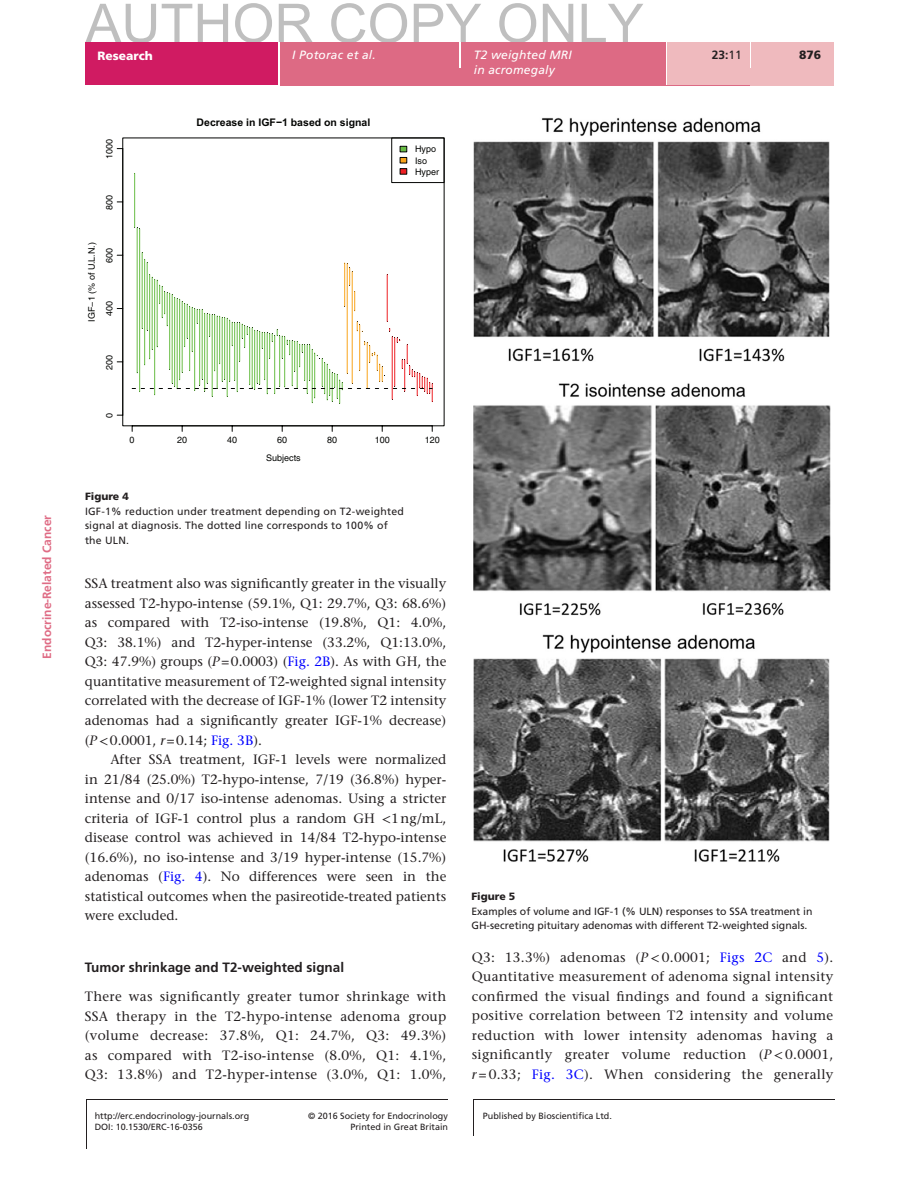
<style>
.page{position:relative;width:919px;height:1187px;background:#fff}
.page>*{position:absolute;margin:0;border:0;box-sizing:border-box;transform-origin:0 0}
.t1{font:54px "Arial";color:#bfbfbf}
.TXT{font:500 13.5px/19.5px "Stone Serif Std";letter-spacing:.02em;color:#231f20;text-align:justify}
.TXI{font:500 13.5px/19.5px "Stone Serif Std";color:#231f20;text-align:justify}
.t2{font:700 13.5px "Frutiger LT Std";color:#231f20}
.t3{font:italic 12px "Frutiger LT Std";letter-spacing:.015em;color:#fff}
.t4{font:700 12px "Frutiger LT Std";color:#df6c85}
.t5{font:900 12px "Frutiger LT Std";color:#fff}
.t6{font:700 12px "Frutiger LT Std";color:#231f20}
.t7{font:900 12px "Frutiger LT Std";color:#231f20}
.FC{font:10.5px/14.7px "Frutiger LT Std";color:#231f20}
.FC-2{font:10.5px/14.7px "Frutiger LT Std";letter-spacing:.02em;color:#231f20}
.t8{font:700 10.5px "Arial";color:#040503}
.FC_head{font:900 10.5px "Frutiger LT Std";color:#231f20}
.t9{font:9px/11.4px "Frutiger LT Std";color:#231f20;text-align:right}
.t10{font:9px/11.1px "Helvetica";color:#040503}
.s1{font-weight:400}
.s2{font-style:italic}
.s3{color:#00f}
.s4{font-family:"STIX General";font-weight:400}
</style>
<div class="page">
<div style="left:85px;top:43px;width:194px;height:42px;background:#d01b62"></div>
<div style="left:280px;top:51px;width:553px;height:34px;background:#dd6a84"></div>
<div style="left:280px;top:43px;width:179px;height:8px;background:#dd6a84"></div>
<hr style="left:459px;top:43px;width:2px;height:25px;background:#fff">
<div style="left:461px;top:43px;width:204px;height:42px;background:#dd6a84"></div>
<hr style="left:665px;top:43px;width:2px;height:42px;background:#fff">
<div style="left:667px;top:43px;width:82px;height:42px;background:#efbabe"></div>
<div style="left:749px;top:68px;width:84px;height:17px;background:#efbabe"></div>
<hr style="left:749px;top:43px;width:2px;height:25px;background:#fff">
<div style="left:751px;top:43px;width:82px;height:25px;background:#efbabe"></div>
<hr style="left:86px;top:1099px;width:1px;height:49px;background:#231f20">
<hr style="left:473px;top:1099px;width:1px;height:36px;background:#231f20">
<hr style="left:86px;top:1098px;width:362px;height:1px;background:#231f20">
<hr style="left:473px;top:1098px;width:361px;height:1px;background:#231f20">
<div style="left:122px;top:137px;width:322px;height:289px;border:1px solid #040503"></div>
<hr style="left:134px;top:173px;width:1px;height:54px;background:#69bd45">
<hr style="left:137px;top:228px;width:1px;height:145px;background:#69bd45">
<hr style="left:139px;top:229px;width:1px;height:162px;background:#69bd45">
<hr style="left:142px;top:252px;width:1px;height:76px;background:#69bd45">
<div style="left:391px;top:137px;width:53px;height:46px;border:1px solid #040503"></div>
<svg style="left:399px;top:146px;width:8px;height:6px"></svg>
<svg style="left:399px;top:157px;width:8px;height:6px"></svg>
<svg style="left:399px;top:168px;width:8px;height:6px"></svg>
<svg style="left:132px;top:259px;width:301px;height:145px"></svg>
<img style="left:473px;top:117px;width:357px;height:745px">
<p class="t4" style="left:40px;top:658px;width:145px;rotate:-90deg">Endocrine-Related Cancer</p>
<h1 class="t1" style="left:85px;top:-12px;width:560px">AUTHOR COPY ONLY</h1>
<p class="t5" style="left:97px;top:48px;width:57px">Research</p>
<p class="t3" style="left:292px;top:48px;width:85px">I Potorac et al.</p>
<p class="t3" style="left:474px;top:48px;width:99px">T2 weighted MRI</p>
<p class="t7" style="left:799px;top:48px;width:24px">876</p>
<p class="t3" style="left:474px;top:63px;width:82px">in acromegaly</p>
<p class="t6" style="left:711px;top:48px;width:32px">23:<span class="s1">11</span></p>
<p class="t10" style="left:104px;top:159px;width:22px;rotate:-90deg">1000</p>
<p class="t10" style="left:104px;top:210px;width:17px;rotate:-90deg">800</p>
<p class="t10" style="left:86px;top:321px;width:81px;rotate:-90deg">IGF−1 (% of U.L.N.)</p>
<p class="t10" style="left:104px;top:263px;width:17px;rotate:-90deg">600</p>
<p class="t10" style="left:104px;top:316px;width:17px;rotate:-90deg">400</p>
<p class="t10" style="left:104px;top:369px;width:17px;rotate:-90deg">200</p>
<p class="t8" style="left:196px;top:115px;width:175px">Decrease in IGF−1 based on signal</p>
<p class="t10" style="left:415px;top:144px;width:26px">Hypo<br>Iso<br>Hyper</p>
<p class="t10" style="left:104px;top:417px;width:7px;rotate:-90deg">0</p>
<p class="t10" style="left:130px;top:434px;width:7px">0</p>
<p class="t10" style="left:177px;top:434px;width:11px">20</p>
<p class="t10" style="left:227px;top:434px;width:12px">40</p>
<p class="t10" style="left:277px;top:434px;width:12px">60</p>
<p class="t10" style="left:327px;top:434px;width:11px">80</p>
<p class="t10" style="left:374px;top:434px;width:17px">100</p>
<p class="t10" style="left:424px;top:434px;width:17px">120</p>
<p class="t10" style="left:266px;top:452px;width:36px">Subjects</p>
<p class="FC_head" style="left:85px;top:490px;width:45px">Figure 4</p>
<p class="FC-2" style="left:85px;top:503px;width:320px">IGF-1% reduction under treatment depending on T2-weighted signal at diagnosis. The dotted line corresponds to 100% of the ULN.</p>
<p class="TXT" style="left:85px;top:574px;width:363px">SSA treatment also was significantly greater in the visually assessed T2-hypo-intense (59.1%, Q1: 29.7%, Q3: 68.6%) as compared with T2-iso-intense (19.8%, Q1: 4.0%, Q3: 38.1%) and T2-hyper-intense (33.2%, Q1:13.0%, Q3: 47.9%) groups (<span class="s2">P</span>=0.0003) (<span class="s3">Fig. 2B</span>). As with GH, the quantitative measurement of T2-weighted signal intensity correlated with the decrease of IGF-1% (lower T2 intensity adenomas had a significantly greater IGF-1% decrease) (<span class="s2">P</span><span class="s4">&lt;</span>0.0001, <span class="s2">r</span>=0.14; <span class="s3">Fig. 3B</span>).</p>
<p class="TXI" style="left:85px;top:749px;width:363px;text-indent:26px">After SSA treatment, IGF-1 levels were normalized in 21/84 (25.0%) T2-hypo-intense, 7/19 (36.8%) hyper&shy;intense and 0/17 iso-intense adenomas. Using a stricter criteria of IGF-1 control plus a random GH <span class="s4">&lt;</span>1ng/mL, disease control was achieved in 14/84 T2-hypo-intense (16.6%), no iso-intense and 3/19 hyper-intense (15.7%) adenomas (<span class="s3">Fig. 4</span>). No differences were seen in the statistical outcomes when the pasireotide-treated patients were excluded.</p>
<h2 class="t2" style="left:85px;top:959px;width:261px">Tumor shrinkage and T2-weighted signal</h2>
<p class="TXT" style="left:85px;top:986px;width:363px">There was significantly greater tumor shrinkage with SSA therapy in the T2-hypo-intense adenoma group (volume decrease: 37.8%, Q1: 24.7%, Q3: 49.3%) as compared with T2-iso-intense (8.0%, Q1: 4.1%, Q3: 13.8%) and T2-hyper-intense (3.0%, Q1: 1.0%,</p>
<p class="FC_head" style="left:471px;top:890px;width:45px">Figure 5</p>
<p class="FC" style="left:471px;top:903px;width:342px">Examples of volume and IGF-1 (% ULN) responses to SSA treatment in<br>GH-secreting pituitary adenomas with different T2-weighted signals.</p>
<p class="TXT" style="left:472px;top:947px;width:363px">Q3: 13.3%) adenomas (<span class="s2">P</span><span class="s4">&lt;</span>0.0001; <span class="s3">Figs 2C</span> and <span class="s3">5</span>).<br>Quantitative measurement of adenoma signal intensity confirmed the visual findings and found a significant positive correlation between T2 intensity and volume reduction with lower intensity adenomas having a significantly greater volume reduction (<span class="s2">P</span><span class="s4">&lt;</span>0.0001, <span class="s2">r</span> = 0.33; <span class="s3">Fig. 3C</span>). When considering the generally</p>
<p class="t9" style="left:95px;top:1109px;width:156px">http://erc.endocrinology-journals.org</p>
<p class="t9" style="left:308px;top:1109px;width:141px">© 2016 Society for Endocrinology<br>Printed in Great Britain</p>
<p class="t9" style="left:483px;top:1109px;width:131px">Published by Bioscientifica Ltd.</p>
<p class="t9" style="left:95px;top:1121px;width:110px">DOI: 10.1530/ERC-16-0356</p>
</div>
